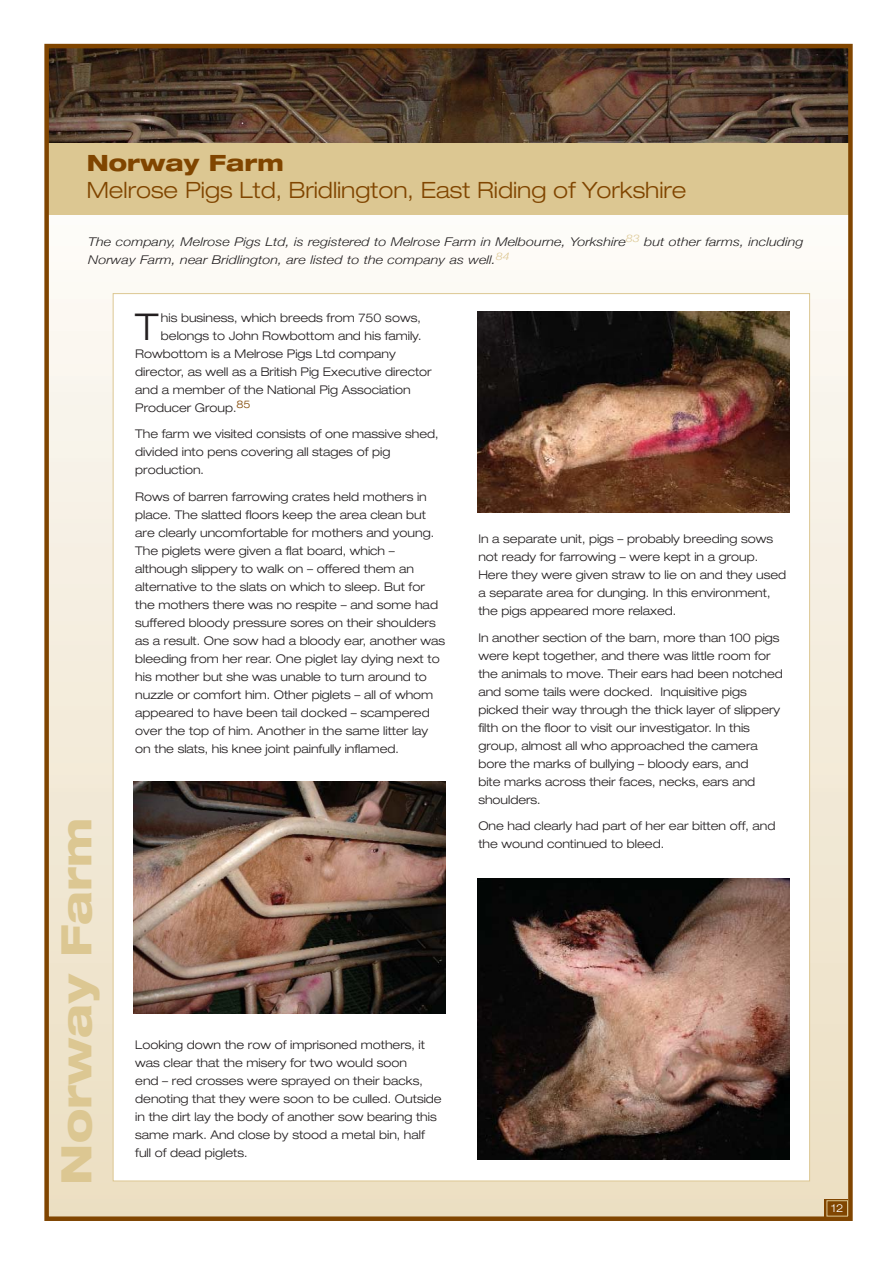
<style>
.page{position:relative;width:893px;height:1263px;background:#fff}
.page>*{position:absolute;margin:0;border:0;box-sizing:border-box;transform-origin:0 0}
.t1{font:800 expanded 42px "Helvetica Neue";color:#dcc792}
.t2{font:300 expanded 37.05px "Helvetica Neue";color:#231f20}
.t3{font:300 expanded 22.5px "Helvetica Neue";color:#804500}
.t4{font:800 expanded 22.5px "Helvetica Neue";color:#804500}
.t5{font:300 expanded 12px/18px "Helvetica Neue";color:#231f20}
.t6{font:italic 300 12px/18px "Helvetica Neue";color:#231f20;scale:1.2 1}
.t7{font:300 expanded 10.95px "Helvetica Neue";color:#fff}
</style>
<div class="page">
<img style="left:49px;top:49px;width:798px;height:94px">
<div style="left:48px;top:182px;width:801px;height:1035px;background:linear-gradient(to bottom,#fdfbf8,#ebdec0)"></div>
<div style="left:113px;top:294px;width:696px;height:887px;background:#fff"></div>
<div style="left:47px;top:143px;width:801px;height:72px;background:#dcc792"></div>
<div style="left:44px;top:44px;width:808px;height:1177px;border:4px solid #804500"></div>
<div style="left:824px;top:1199px;width:24px;height:18px;background:#804500"></div>
<div style="left:826px;top:1200px;width:21px;height:17px;border:1px solid #dcc792"></div>
<img style="left:133px;top:781px;width:312px;height:232px">
<img style="left:477px;top:312px;width:312px;height:200px">
<img style="left:477px;top:878px;width:312px;height:282px">
<h3 class="t4" style="left:87px;top:154px;width:198px">Norway Farm</h3>
<h3 class="t3" style="left:87px;top:181px;width:601px">Melrose Pigs Ltd, Bridlington, East Riding of Yorkshire</h3>
<p class="t6" style="left:88px;top:232px;width:597px">The company, Melrose Pigs Ltd, is registered to Melrose Farm in Melbourne, Yorkshire<sup>83</sup> but other farms, including<br>Norway Farm, near Bridlington, are listed to the company as well.<sup>84</sup></p>
<h1 class="t1" style="left:61px;top:1185px;width:369px;rotate:-90deg">Norway Farm</h1>
<h2 class="t2" style="left:135px;top:313px;width:25px">T</h2>
<p class="t5" style="left:161px;top:310px;width:261px">his business, which breeds from 750 sows,</p>
<p class="t5" style="left:161px;top:328px;width:262px">belongs to John Rowbottom and his family.</p>
<p class="t5" style="left:135px;top:346px;width:262px">Rowbottom is a Melrose Pigs Ltd company</p>
<p class="t5" style="left:135px;top:364px;width:298px">director, as well as a British Pig Executive director</p>
<p class="t5" style="left:135px;top:382px;width:277px">and a member of the National Pig Association</p>
<p class="t5" style="left:135px;top:400px;width:117px">Producer Group.<sup>85</sup></p>
<p class="t5" style="left:135px;top:426px;width:305px">The farm we visited consists of one massive shed, divided into pens covering all stages of pig production.</p>
<p class="t5" style="left:135px;top:489px;width:311px">Rows of barren farrowing crates held mothers in place. The slatted floors keep the area clean but are clearly uncomfortable for mothers and young.<br>The piglets were given a flat board, which – although slippery to walk on – offered them an alternative to the slats on which to sleep. But for the mothers there was no respite – and some had suffered bloody pressure sores on their shoulders as a result. One sow had a bloody ear, another was bleeding from her rear. One piglet lay dying next to his mother but she was unable to turn around to nuzzle or comfort him. Other piglets – all of whom appeared to have been tail docked – scampered over the top of him. Another in the same litter lay on the slats, his knee joint painfully inflamed.</p>
<p class="t5" style="left:478px;top:531px;width:309px">In a separate unit, pigs – probably breeding sows not ready for farrowing – were kept in a group.<br>Here they were given straw to lie on and they used a separate area for dunging. In this environment, the pigs appeared more relaxed.</p>
<p class="t5" style="left:478px;top:630px;width:306px">In another section of the barn, more than 100 pigs were kept together, and there was little room for the animals to move. Their ears had been notched and some tails were docked. Inquisitive pigs picked their way through the thick layer of slippery filth on the floor to visit our investigator. In this group, almost all who approached the camera bore the marks of bullying – bloody ears, and<br>bite marks across their faces, necks, ears and shoulders.</p>
<p class="t5" style="left:478px;top:818px;width:298px">One had clearly had part of her ear bitten off, and the wound continued to bleed.</p>
<p class="t5" style="left:135px;top:1037px;width:308px">Looking down the row of imprisoned mothers, it was clear that the misery for two would soon<br>end – red crosses were sprayed on their backs, denoting that they were soon to be culled. Outside in the dirt lay the body of another sow bearing this same mark. And close by stood a metal bin, half full of dead piglets.</p>
<p class="t7" style="left:831px;top:1204px;width:14px">12</p>
</div>
